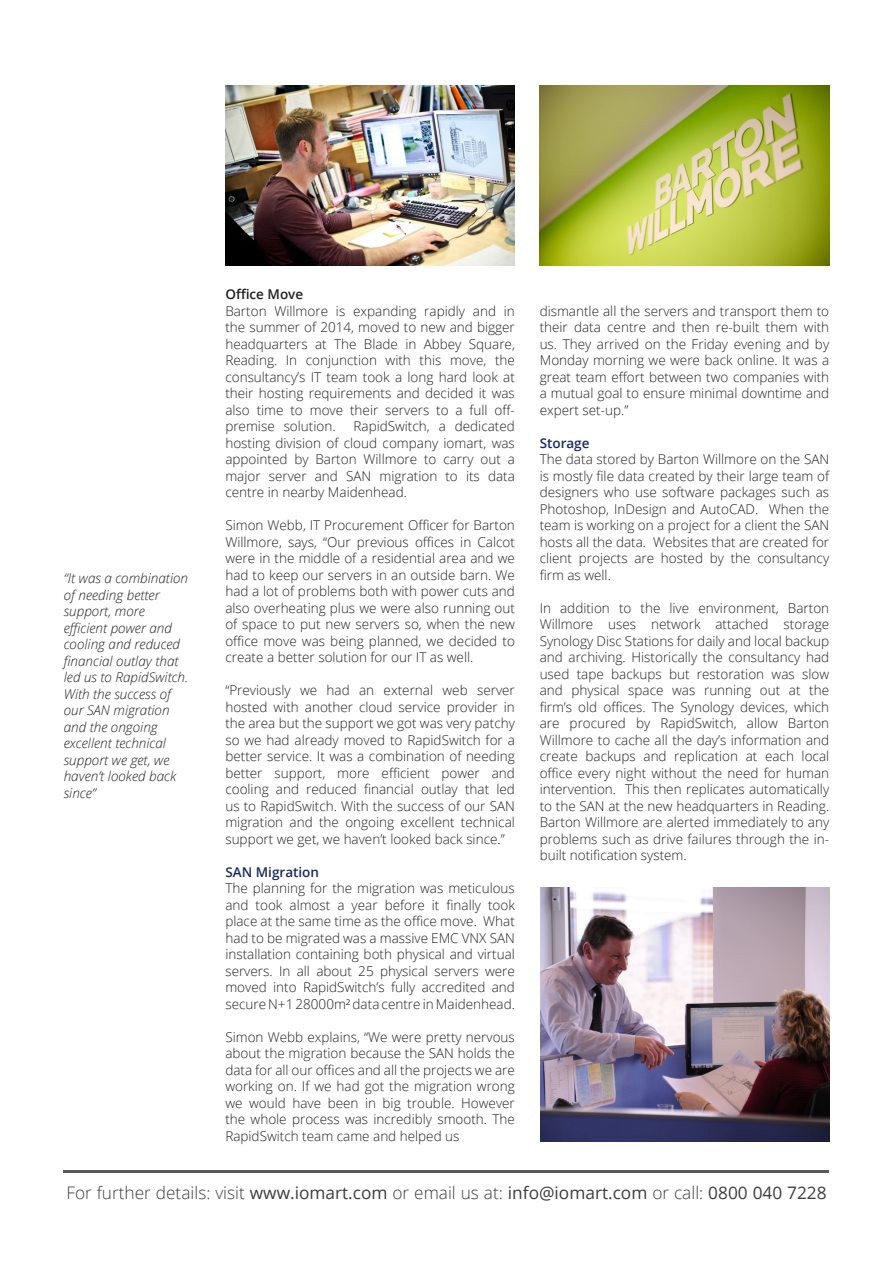
<style>
.page{position:relative;width:893px;height:1263px;background:#fff}
.page>*{position:absolute;margin:0;border:0;box-sizing:border-box;transform-origin:0 0}
.t1{font:300 17.25px "Open Sans";color:#3d3d3d}
.t2{font:300 13.5px/16.5px "Open Sans";color:#231f20;text-align:justify}
.t3{font:italic 300 13.5px/16.5px "Open Sans";color:#231f20}
.t4{font:600 13.5px "Open Sans";color:#1d2a5f}
.t5{font:600 13.5px "Open Sans";color:#231f20}
.s1{font-weight:400}
</style>
<div class="page">
<hr style="left:64px;top:1170px;width:765px;height:2px;background:#57585a">
<img style="left:225px;top:85px;width:289px;height:181px">
<img style="left:540px;top:85px;width:289px;height:181px">
<img style="left:540px;top:887px;width:289px;height:255px">
<p class="t3" style="left:64px;top:569px;width:126px">“It was a combination of needing better support, more efficient power and cooling and reduced financial outlay that led us to RapidSwitch.<br>With the success of our SAN migration and the ongoing excellent technical support we get, we haven’t looked back since”</p>
<p class="t5" style="left:225px;top:285px;width:79px">Office Move</p>
<p class="t2" style="left:225px;top:302px;width:291px">Barton Willmore is expanding rapidly and in the summer of 2014, moved to new and bigger headquarters at The Blade in Abbey Square, Reading. In conjunction with this move, the consultancy’s IT team took a long hard look at their hosting requirements and decided it was also time to move their servers to a full off&shy;premise solution.</p>
<p class="t2" style="left:225px;top:418px;width:291px;text-indent:128px">RapidSwitch, a dedicated hosting division of cloud company iomart, was appointed by Barton Willmore to carry out a major server and SAN migration to its data centre in nearby Maidenhead.</p>
<p class="t2" style="left:225px;top:517px;width:291px">Simon Webb, IT Procurement Officer for Barton Willmore, says, “Our previous offices in Calcot were in the middle of a residential area and we had to keep our servers in an outside barn. We had a lot of problems both with power cuts and also overheating plus we were also running out of space to put new servers so, when the new office move was being planned, we decided to create a better solution for our IT as well.</p>
<p class="t2" style="left:225px;top:682px;width:291px">“Previously we had an external web server hosted with another cloud service provider in the area but the support we got was very patchy so we had already moved to RapidSwitch for a better service. It was a combination of needing better support, more efficient power and cooling and reduced financial outlay that led us to RapidSwitch. With the success of our SAN migration and the ongoing excellent technical support we get, we haven’t looked back since.”</p>
<p class="t4" style="left:225px;top:863px;width:95px">SAN Migration</p>
<p class="t2" style="left:225px;top:880px;width:291px">The planning for the migration was meticulous and took almost a year before it finally took place at the same time as the office move. What had to be migrated was a massive EMC VNX SAN installation containing both physical and virtual servers. In all about 25 physical servers were moved into RapidSwitch’s fully accredited and secure N+1 28000m² data centre in Maidenhead.</p>
<p class="t2" style="left:225px;top:1028px;width:291px">Simon Webb explains, “We were pretty nervous about the migration because the SAN holds the data for all our offices and all the projects we are working on. If we had got the migration wrong we would have been in big trouble. However the whole process was incredibly smooth. The RapidSwitch team came and helped us</p>
<p class="t2" style="left:540px;top:302px;width:291px">dismantle all the servers and transport them to their data centre and then re-built them with us. They arrived on the Friday evening and by Monday morning we were back online. It was a great team effort between two companies with a mutual goal to ensure minimal downtime and expert set-up.”</p>
<p class="t4" style="left:540px;top:434px;width:51px">Storage</p>
<p class="t2" style="left:540px;top:451px;width:291px">The data stored by Barton Willmore on the SAN is mostly file data created by their large team of designers who use software packages such as Photoshop, InDesign and AutoCAD. When the team is working on a project for a client the SAN hosts all the data. Websites that are created for client projects are hosted by the consultancy firm as well.</p>
<p class="t2" style="left:540px;top:599px;width:291px">In addition to the live environment, Barton Willmore uses network attached storage Synology Disc Stations for daily and local backup and archiving. Historically the consultancy had used tape backups but restoration was slow and physical space was running out at the firm’s old offices. The Synology devices, which are procured by RapidSwitch, allow Barton Willmore to cache all the day’s information and create backups and replication at each local office every night without the need for human intervention. This then replicates automatically to the SAN at the new headquarters in Reading.<br>Barton Willmore are alerted immediately to any problems such as drive failures through the in&shy;built notification system.</p>
<p class="t1" style="left:66px;top:1181px;width:762px">For further details: visit <span class="s1">www.iomart.com</span> or email us at: <span class="s1">info@iomart.com</span> or call: <span class="s1">0800 040 7228</span></p>
</div>
